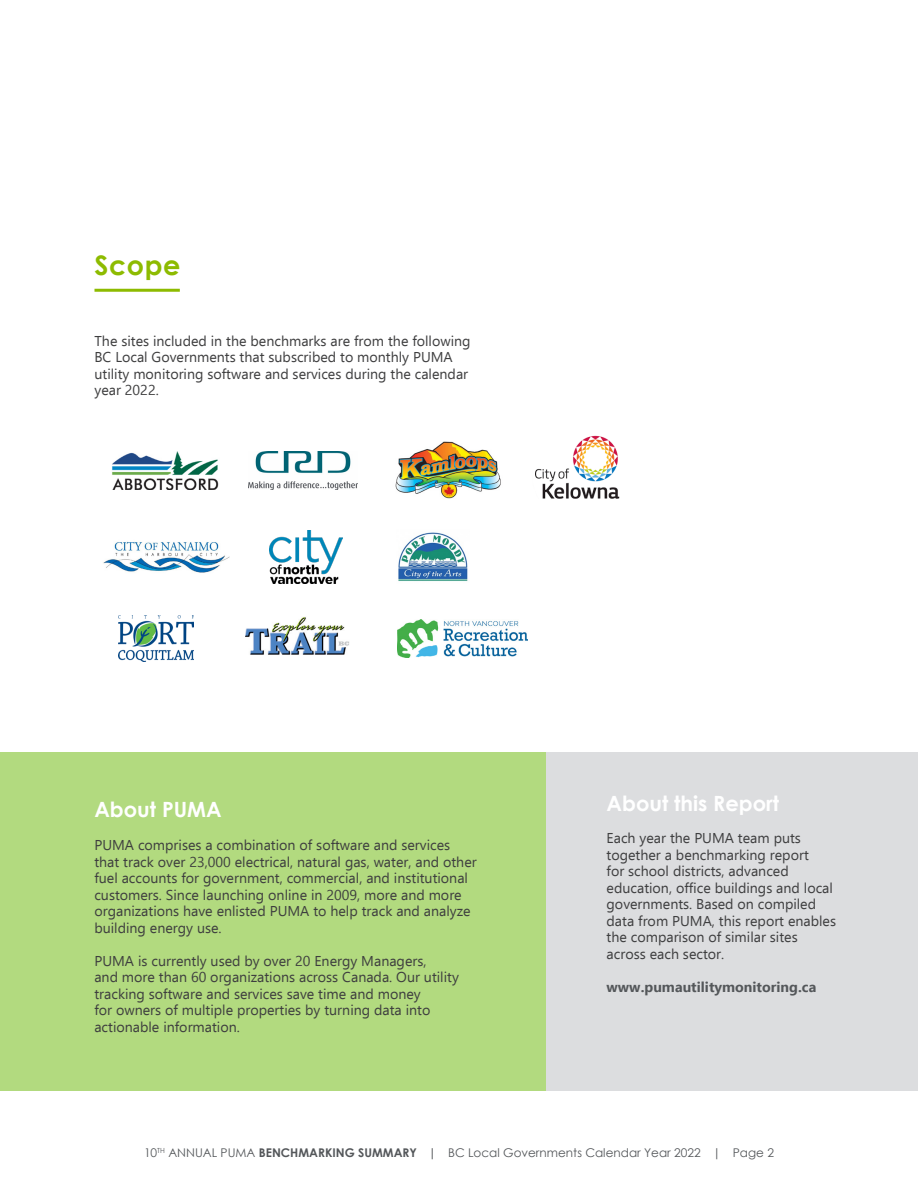
<style>
.page{position:relative;width:918px;height:1188px;background:#fff}
.page>*{position:absolute;margin:0;border:0;box-sizing:border-box;transform-origin:0 0}
.Header_1{font:700 27px "Century Gothic";letter-spacing:.02em;color:#8dbb00}
.t1{font:700 21px "Century Gothic";color:#fff}
.Copy{font:14.25px/16.5px "Ebrima";color:#3e3e3f}
.t2{font:700 14.25px "Ebrima";color:#54575a}
.t3{font:12px "Century Gothic";color:#54575a}
.s1{font-weight:700}
</style>
<div class="page">
<div style="left:0;top:752px;width:546px;height:339px;background:#b2da7f"></div>
<div style="left:546px;top:752px;width:372px;height:339px;background:#dcdddf"></div>
<img style="left:245px;top:617px;width:104px;height:38px">
<img style="left:119px;top:616px;width:75px;height:45px">
<img style="left:248px;top:452px;width:109px;height:37px">
<img style="left:395px;top:441px;width:106px;height:58px">
<img style="left:112px;top:451px;width:107px;height:39px">
<img style="left:270px;top:530px;width:73px;height:54px">
<img style="left:397px;top:619px;width:130px;height:39px">
<img style="left:103px;top:541px;width:127px;height:32px">
<hr style="left:94px;top:289px;width:86px;height:3px;background:#8dbb00">
<img style="left:535px;top:435px;width:85px;height:64px">
<img style="left:398px;top:532px;width:70px;height:49px">
<p class="Header_1" style="left:94px;top:245px;width:87px">Scope</p>
<p class="Copy" style="left:94px;top:332px;width:378px">The sites included in the benchmarks are from the following BC Local Governments that subscribed to monthly PUMA utility monitoring software and services during the calendar year 2022.</p>
<h2 class="t1" style="left:94px;top:794px;width:129px">About PUMA</h2>
<p class="Copy" style="left:94px;top:837px;width:384px">PUMA comprises a combination of software and services that track over 23,000 electrical, natural gas, water, and other fuel accounts for government, commercial, and institutional customers. Since launching online in 2009, more and more organizations have enlisted PUMA to help track and analyze building energy use.</p>
<p class="Copy" style="left:94px;top:952px;width:366px">PUMA is currently used by over 20 Energy Managers,<br>and more than 60 organizations across Canada. Our utility tracking software and services save time and money<br>for owners of multiple properties by turning data into actionable information.</p>
<h2 class="t1" style="left:607px;top:787px;width:174px">About this Report</h2>
<p class="Copy" style="left:607px;top:830px;width:231px">Each year the PUMA team puts together a benchmarking report<br>for school districts, advanced education, office buildings and local governments. Based on compiled data from PUMA, this report enables the comparison of similar sites across each sector.</p>
<p class="t2" style="left:607px;top:976px;width:211px">www.pumautilitymonitoring.ca</p>
<p class="t3" style="left:144px;top:1144px;width:631px">10<sup>TH</sup> ANNUAL PUMA <span class="s1">BENCHMARKING SUMMARY |</span> BC Local Governments Calendar Year 2022 | Page 2</p>
</div>
